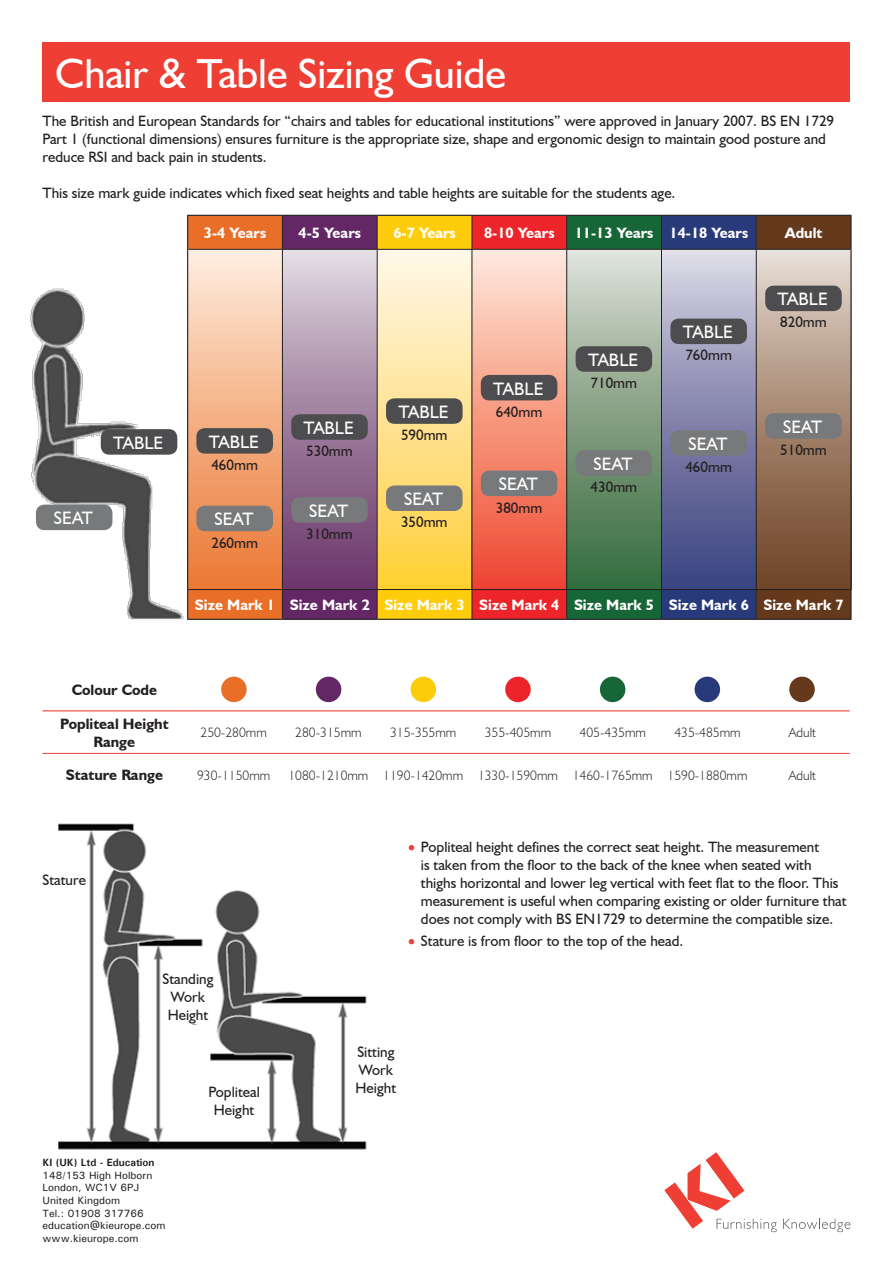
<style>
.page{position:relative;width:893px;height:1263px;background:#fff}
.page>*{position:absolute;margin:0;border:0;box-sizing:border-box;transform-origin:0 0}
.t1{font:42px "Humanist 521 BT";color:#fff}
.t2{font:18px "Humanist 521 BT";color:#fff}
.t3{font:15px/18px "Humanist 521 BT";color:#231f20}
.t4{font:700 15px "Humanist 521 BT";color:#fff}
.t5{font:700 15px/18px "Humanist 521 BT";color:#231f20;text-align:center}
.t6{font:300 13.5px "Humanist 521 BT";color:#231f20}
.t7{font:500 10.5px/12.6px "Univers";color:#231f20}
.t8{font:700 10.5px "Univers";color:#231f20}
.s1{color:#ef3e34}
</style>
<div class="page">
<img style="left:58px;top:823px;width:309px;height:327px">
<div style="left:161px;top:975px;width:58px;height:23px;background:#fff"></div>
<img style="left:30px;top:214px;width:166px;height:406px">
<svg style="left:664px;top:1152px;width:113px;height:80px"></svg>
<svg style="left:783px;top:1219px;width:67px;height:13px"></svg>
<div style="left:43px;top:43px;width:807px;height:59px;background:#ef3e34"></div>
<hr style="left:43px;top:753px;width:143px;height:1px;background:#ef3e34">
<hr style="left:186px;top:753px;width:95px;height:1px;background:#ef3e34">
<hr style="left:281px;top:753px;width:95px;height:1px;background:#ef3e34">
<hr style="left:376px;top:753px;width:95px;height:1px;background:#ef3e34">
<hr style="left:471px;top:753px;width:94px;height:1px;background:#ef3e34">
<hr style="left:565px;top:753px;width:95px;height:1px;background:#ef3e34">
<hr style="left:660px;top:753px;width:95px;height:1px;background:#ef3e34">
<hr style="left:755px;top:753px;width:95px;height:1px;background:#ef3e34">
<hr style="left:43px;top:710px;width:143px;height:1px;background:#ef3e34">
<hr style="left:186px;top:710px;width:95px;height:1px;background:#ef3e34">
<hr style="left:281px;top:710px;width:95px;height:1px;background:#ef3e34">
<hr style="left:376px;top:710px;width:95px;height:1px;background:#ef3e34">
<hr style="left:471px;top:710px;width:94px;height:1px;background:#ef3e34">
<hr style="left:565px;top:710px;width:95px;height:1px;background:#ef3e34">
<hr style="left:660px;top:710px;width:95px;height:1px;background:#ef3e34">
<hr style="left:755px;top:710px;width:95px;height:1px;background:#ef3e34">
<div style="left:221px;top:677px;width:26px;height:25px;background:#e96e28;border-radius:50%"></div>
<div style="left:316px;top:677px;width:25px;height:25px;background:#642765;border-radius:50%"></div>
<div style="left:410px;top:677px;width:26px;height:25px;background:#fecc0b;border-radius:50%"></div>
<div style="left:505px;top:677px;width:26px;height:25px;background:#ed2429;border-radius:50%"></div>
<div style="left:600px;top:677px;width:25px;height:25px;background:#176637;border-radius:50%"></div>
<div style="left:695px;top:677px;width:25px;height:25px;background:#293a7b;border-radius:50%"></div>
<div style="left:789px;top:677px;width:26px;height:25px;background:#65391b;border-radius:50%"></div>
<div style="left:36px;top:505px;width:76px;height:25px;background:#77797b;border-radius:9px"></div>
<div style="left:101px;top:429px;width:76px;height:26px;background:#4d4d4f;border-radius:9px"></div>
<hr style="left:187px;top:215px;width:95px;height:1px;background:#231f20">
<hr style="left:187px;top:216px;width:1px;height:33px;background:#231f20">
<hr style="left:187px;top:249px;width:1px;height:340px;background:#231f20">
<hr style="left:187px;top:589px;width:1px;height:30px;background:#231f20">
<hr style="left:187px;top:619px;width:95px;height:1px;background:#231f20">
<hr style="left:282px;top:619px;width:95px;height:1px;background:#231f20">
<hr style="left:377px;top:619px;width:95px;height:1px;background:#231f20">
<hr style="left:472px;top:619px;width:95px;height:1px;background:#231f20">
<hr style="left:756px;top:215px;width:96px;height:1px;background:#231f20">
<hr style="left:850px;top:216px;width:2px;height:33px;background:#231f20">
<hr style="left:850px;top:589px;width:2px;height:30px;background:#231f20">
<hr style="left:567px;top:619px;width:94px;height:1px;background:#231f20">
<hr style="left:661px;top:619px;width:95px;height:1px;background:#231f20">
<hr style="left:756px;top:619px;width:96px;height:1px;background:#231f20">
<hr style="left:850px;top:249px;width:2px;height:340px;background:#231f20">
<svg style="left:188px;top:215px;width:663px;height:404px;background:#b3917e"></svg>
<hr style="left:756px;top:589px;width:94px;height:1px;background:#231f20">
<div style="left:196px;top:506px;width:77px;height:25px;background:#77797b;border-radius:9px"></div>
<div style="left:291px;top:497px;width:77px;height:26px;background:#77797b;border-radius:9px"></div>
<div style="left:386px;top:485px;width:77px;height:26px;background:#77797b;border-radius:9px"></div>
<div style="left:481px;top:471px;width:76px;height:25px;background:#77797b;border-radius:9px"></div>
<div style="left:576px;top:450px;width:76px;height:26px;background:#77797b;border-radius:9px"></div>
<div style="left:670px;top:430px;width:77px;height:26px;background:#77797b;border-radius:9px"></div>
<div style="left:765px;top:413px;width:77px;height:26px;background:#77797b;border-radius:9px"></div>
<div style="left:196px;top:428px;width:77px;height:26px;background:#4d4d4f;border-radius:9px"></div>
<div style="left:291px;top:414px;width:77px;height:26px;background:#4d4d4f;border-radius:9px"></div>
<div style="left:386px;top:398px;width:77px;height:26px;background:#4d4d4f;border-radius:9px"></div>
<div style="left:481px;top:375px;width:76px;height:25px;background:#4d4d4f;border-radius:9px"></div>
<div style="left:576px;top:346px;width:76px;height:26px;background:#4d4d4f;border-radius:9px"></div>
<div style="left:670px;top:319px;width:77px;height:25px;background:#4d4d4f;border-radius:9px"></div>
<div style="left:765px;top:286px;width:77px;height:25px;background:#4d4d4f;border-radius:9px"></div>
<div style="left:43px;top:873px;width:43px;height:11px;background:#fff"></div>
<div style="left:162px;top:969px;width:52px;height:55px;background:#fff"></div>
<div style="left:204px;top:1077px;width:60px;height:47px;background:#fff"></div>
<div style="left:347px;top:1033px;width:58px;height:73px;background:#fff"></div>
<h1 class="t1" style="left:55px;top:48px;width:452px">Chair &amp; Table Sizing Guide</h1>
<p class="t3" style="left:43px;top:111px;width:793px">The British and European Standards for “chairs and tables for educational institutions” were approved in January 2007. BS EN 1729<br>Part 1 (functional dimensions) ensures furniture is the appropriate size, shape and ergonomic design to maintain good posture and reduce RSI and back pain in students.</p>
<p class="t3" style="left:43px;top:183px;width:634px">This size mark guide indicates which fixed seat heights and table heights are suitable for the students age.</p>
<p class="t4" style="left:204px;top:224px;width:64px">3-4 Years</p>
<p class="t4" style="left:299px;top:224px;width:64px">4-5 Years</p>
<p class="t4" style="left:393px;top:224px;width:64px">6-7 Years</p>
<p class="t4" style="left:484px;top:224px;width:72px">8-10 Years</p>
<p class="t4" style="left:575px;top:224px;width:175px">11-13 Years 14-18 Years</p>
<p class="t4" style="left:785px;top:224px;width:39px">Adult</p>
<p class="t2" style="left:113px;top:431px;width:52px">TABLE</p>
<p class="t2" style="left:54px;top:507px;width:41px">SEAT</p>
<p class="t2" style="left:778px;top:288px;width:52px">TABLE</p>
<p class="t2" style="left:683px;top:321px;width:52px">TABLE</p>
<p class="t3" style="left:780px;top:313px;width:48px">820mm</p>
<p class="t2" style="left:588px;top:349px;width:52px">TABLE</p>
<p class="t3" style="left:685px;top:346px;width:48px">760mm</p>
<p class="t2" style="left:493px;top:377px;width:52px">TABLE</p>
<p class="t3" style="left:591px;top:373px;width:48px">710mm</p>
<p class="t2" style="left:398px;top:401px;width:52px">TABLE</p>
<p class="t3" style="left:496px;top:402px;width:48px">640mm</p>
<p class="t2" style="left:209px;top:430px;width:52px">TABLE</p>
<p class="t3" style="left:211px;top:455px;width:48px">460mm</p>
<p class="t2" style="left:304px;top:417px;width:52px">TABLE</p>
<p class="t3" style="left:306px;top:441px;width:48px">530mm</p>
<p class="t3" style="left:401px;top:425px;width:48px">590mm</p>
<p class="t2" style="left:594px;top:453px;width:41px">SEAT</p>
<p class="t2" style="left:688px;top:433px;width:41px">SEAT</p>
<p class="t3" style="left:685px;top:458px;width:48px">460mm</p>
<p class="t2" style="left:783px;top:416px;width:41px">SEAT</p>
<p class="t3" style="left:780px;top:441px;width:48px">510mm</p>
<p class="t2" style="left:214px;top:508px;width:41px">SEAT</p>
<p class="t3" style="left:211px;top:533px;width:48px">260mm</p>
<p class="t2" style="left:309px;top:499px;width:41px">SEAT</p>
<p class="t3" style="left:306px;top:525px;width:48px">310mm</p>
<p class="t2" style="left:404px;top:488px;width:41px">SEAT</p>
<p class="t3" style="left:401px;top:513px;width:48px">350mm</p>
<p class="t2" style="left:499px;top:473px;width:41px">SEAT</p>
<p class="t3" style="left:496px;top:498px;width:48px">380mm</p>
<p class="t3" style="left:591px;top:478px;width:48px">430mm</p>
<p class="t4" style="left:195px;top:596px;width:650px">Size Mark 1 Size Mark 2 Size Mark 3 Size Mark 4 Size Mark 5 Size Mark 6 Size Mark 7</p>
<p class="t5" style="left:72px;top:681px;width:87px">Colour Code</p>
<p class="t5" style="left:60px;top:714px;width:110px">Popliteal Height<br>Range</p>
<p class="t6" style="left:201px;top:724px;width:68px">250-280mm</p>
<p class="t6" style="left:295px;top:724px;width:68px">280-315mm</p>
<p class="t6" style="left:390px;top:724px;width:68px">315-355mm</p>
<p class="t6" style="left:485px;top:724px;width:68px">355-405mm</p>
<p class="t6" style="left:580px;top:724px;width:68px">405-435mm</p>
<p class="t6" style="left:674px;top:724px;width:68px">435-485mm</p>
<p class="t6" style="left:789px;top:724px;width:28px">Adult</p>
<p class="t5" style="left:66px;top:766px;width:99px">Stature Range</p>
<p class="t6" style="left:197px;top:767px;width:75px">930-1150mm</p>
<p class="t6" style="left:288px;top:767px;width:460px">1080-1210mm 1190-1420mm 1330-1590mm 1460-1765mm 1590-1880mm</p>
<p class="t6" style="left:789px;top:767px;width:28px">Adult</p>
<p class="t3" style="left:43px;top:870px;width:45px">Stature</p>
<p class="t3" style="left:163px;top:970px;width:52px;text-align:center">Standing<br>Work<br>Height</p>
<p class="t3" style="left:208px;top:1083px;width:53px;text-align:center">Popliteal<br>Height</p>
<p class="t8" style="left:43px;top:1156px;width:113px">KI (UK) Ltd - Education</p>
<p class="t7" style="left:43px;top:1168px;width:125px">148/153 High Holborn<br>London, WC1V 6PJ<br>United Kingdom<br>Tel.: 01908 317766 education@kieurope.com www.kieurope.com</p>
<p class="t3" style="left:421px;top:838px;width:427px;text-indent:-13px"><span class="s1">•</span> Popliteal height defines the correct seat height. The measurement<br>is taken from the floor to the back of the knee when seated with thighs horizontal and lower leg vertical with feet flat to the floor. This measurement is useful when comparing existing or older furniture that does not comply with BS EN1729 to determine the compatible size.</p>
<p class="t3" style="left:408px;top:931px;width:277px"><span class="s1">•</span> Stature is from floor to the top of the head.</p>
<p class="t3" style="left:356px;top:1043px;width:42px">Sitting<br>Work<br>Height</p>
</div>
